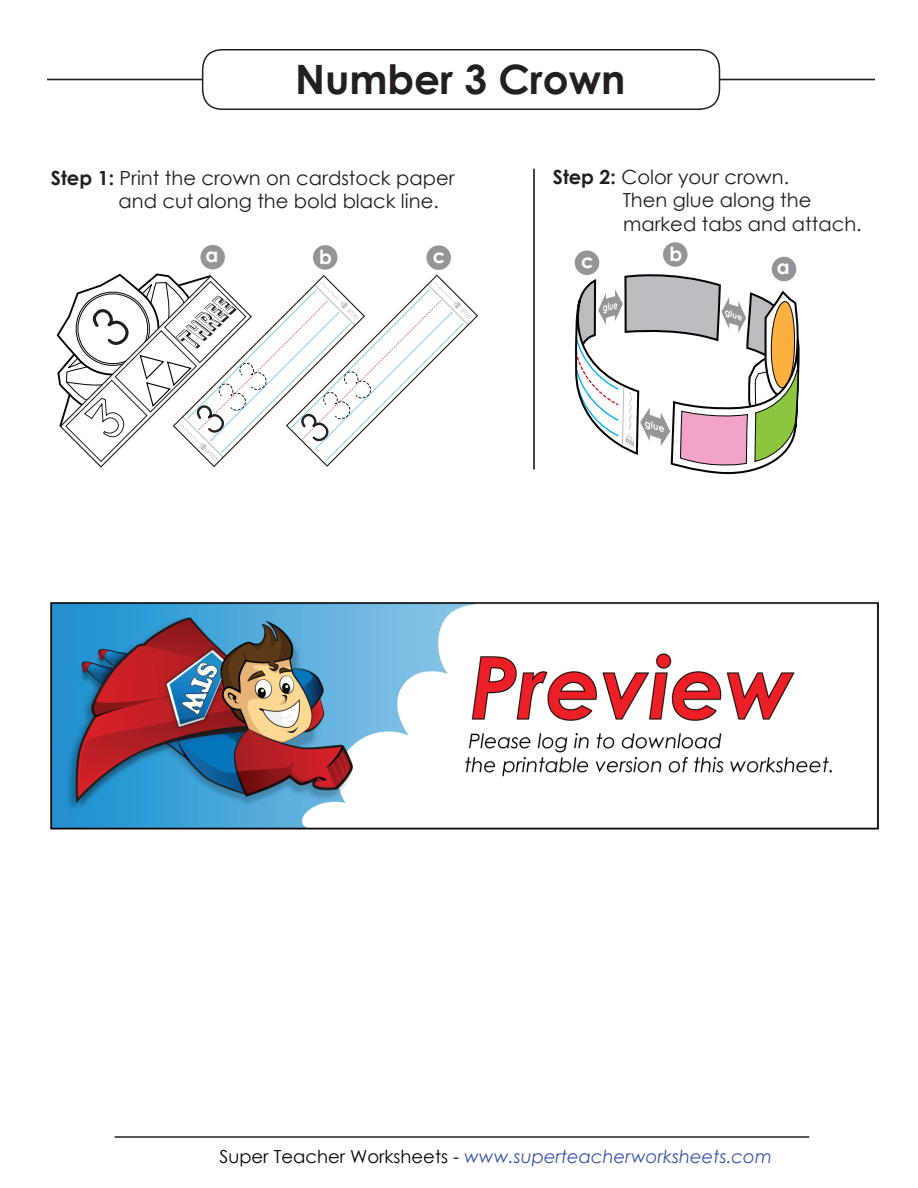
<style>
.page{position:relative;width:918px;height:1188px;background:#fff}
.page>*{position:absolute;margin:0;border:0;box-sizing:border-box;transform-origin:0 0}
.t1{font:700 40.5px "Century Gothic 2";color:#231f20}
.t2{font:19.5px/23.4px "Century Gothic 2";color:#231f20}
.t3{font:700 19.5px "Century Gothic 2";color:#fff}
.t4{font:italic 18px "Century Gothic 2";color:#3a54a4}
.s1{font-weight:700}
.s2{font-style:normal;color:#050504}
</style>
<div class="page">
<hr style="left:115px;top:1136px;width:694px;height:2px;background:#231f20">
<hr style="left:47px;top:79px;width:828px;height:1px;background:#231f20">
<div style="left:203px;top:50px;width:516px;height:59px;background:#fff;border-radius:21px"></div>
<div style="left:202px;top:49px;width:518px;height:61px;border:2px solid #231f20;border-radius:21px"></div>
<hr style="left:533px;top:169px;width:2px;height:301px;background:#050504">
<div style="left:772px;top:257px;width:24px;height:24px;background:#939598;border-radius:50%"></div>
<div style="left:575px;top:251px;width:24px;height:24px;background:#939598;border-radius:50%"></div>
<div style="left:663px;top:242px;width:25px;height:25px;background:#939598;border-radius:50%"></div>
<div style="left:200px;top:245px;width:25px;height:24px;background:#939598;border-radius:50%"></div>
<div style="left:426px;top:245px;width:25px;height:25px;background:#939598;border-radius:50%"></div>
<div style="left:313px;top:245px;width:24px;height:25px;background:#939598;border-radius:50%"></div>
<svg style="left:575px;top:270px;width:225px;height:205px"></svg>
<svg style="left:56px;top:273px;width:422px;height:195px"></svg>
<img style="left:50px;top:602px;width:828px;height:228px">
<h1 class="t1" style="left:295px;top:49px;width:332px">Number 3 Crown</h1>
<p class="t2" style="left:118px;top:165px;width:338px;text-indent:-67px"><span class="s1">Step 1:</span> Print the crown on cardstock paper and cut along the bold black line.</p>
<p class="t2" style="left:623px;top:165px;width:241px;text-indent:-70px"><span class="s1">Step 2:</span> Color your crown.<br>Then glue along the marked tabs and attach.</p>
<p class="t3" style="left:581px;top:246px;width:14px">c</p>
<p class="t3" style="left:205px;top:240px;width:14px">a</p>
<p class="t3" style="left:319px;top:242px;width:14px">b</p>
<p class="t3" style="left:433px;top:241px;width:14px">c</p>
<p class="t3" style="left:670px;top:239px;width:14px">b</p>
<p class="t3" style="left:777px;top:252px;width:14px">a</p>
<p class="t4" style="left:219px;top:1143px;width:554px"><span class="s2">Super Teacher Worksheets -</span> www.superteacherworksheets.com</p>
</div>
